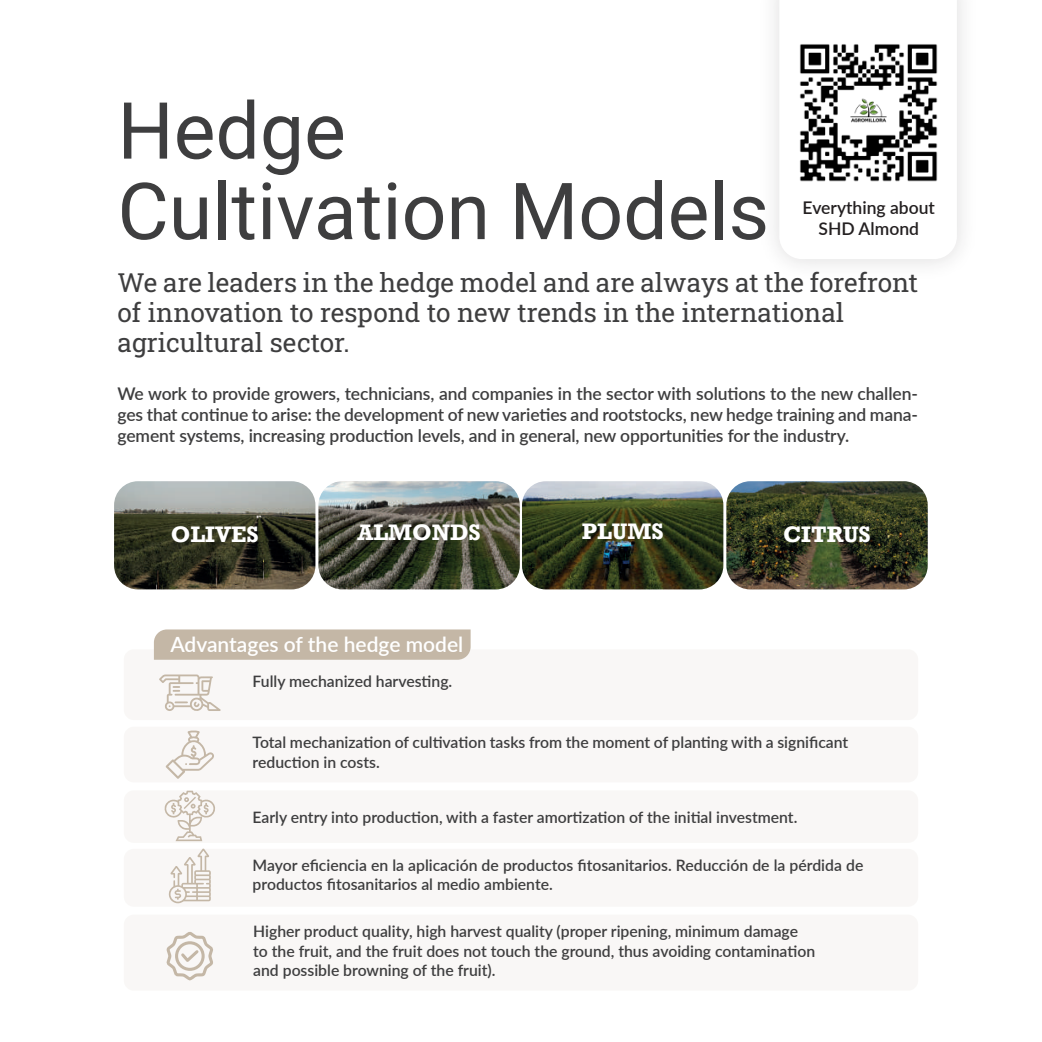
<style>
.page{position:relative;width:1042px;height:1042px;background:#fff}
.page>*{position:absolute;margin:0;border:0;box-sizing:border-box;transform-origin:0 0}
.t1{font:78.75px/80.5px "Roboto";color:#3e3e3f}
.t2{font:26.25px/30.1px "Roboto Slab";color:#3e3e3f}
.t3{font:700 23.1px "Rockwell";color:#fff}
.t4{font:600 21px "Lato";color:#fff}
.t5{font:600 17.5px/21px "Lato";letter-spacing:-.005em;color:#3e3e3f;text-align:justify}
.t6{font:600 17.5px/21px "Lato";color:#231f20;text-align:center}
.t7{font:600 15.75px/19.6px "Lato";color:#3e3e3f}
</style>
<div class="page">
<img style="left:114px;top:481px;width:201px;height:108px">
<img style="left:318px;top:481px;width:202px;height:108px">
<img style="left:522px;top:481px;width:201px;height:108px">
<img style="left:726px;top:481px;width:202px;height:108px">
<div style="left:124px;top:726px;width:794px;height:56px;background:#f9f7f6;border-radius:10px"></div>
<div style="left:124px;top:649px;width:794px;height:71px;background:#f9f7f6;border-radius:10px"></div>
<div style="left:124px;top:790px;width:794px;height:53px;background:#f9f7f6;border-radius:10px"></div>
<div style="left:124px;top:849px;width:794px;height:58px;background:#f9f7f6;border-radius:10px"></div>
<div style="left:124px;top:914px;width:794px;height:76px;background:#f9f7f6;border-radius:10px"></div>
<svg style="left:168px;top:848px;width:43px;height:55px"></svg>
<svg style="left:164px;top:790px;width:51px;height:51px"></svg>
<svg style="left:159px;top:674px;width:62px;height:37px"></svg>
<svg style="left:154px;top:629px;width:317px;height:31px;background:#c5b9a8"></svg>
<svg style="left:166px;top:932px;width:47px;height:48px"></svg>
<img style="left:787px;top:31px;width:162px;height:162px">
<svg style="left:165px;top:730px;width:49px;height:49px"></svg>
<h1 class="t1" style="left:117px;top:87px;width:653px">Hedge<br>Cultivation Models</h1>
<h2 class="t2" style="left:117px;top:266px;width:802px">We are leaders in the hedge model and are always at the forefront of innovation to respond to new trends in the international agricultural sector.</h2>
<p class="t5" style="left:117px;top:382px;width:802px">We work to provide growers, technicians, and companies in the sector with solutions to the new challen&shy;ges that continue to arise: the development of new varieties and rootstocks, new hedge training and mana&shy;gement systems, increasing production levels, and in general, new opportunities for the industry.</p>
<p class="t6" style="left:802px;top:197px;width:134px">Everything about<br>SHD Almond</p>
<h3 class="t3" style="left:171px;top:520px;width:90px">OLIVES</h3>
<h3 class="t3" style="left:357px;top:518px;width:125px">ALMONDS</h3>
<h3 class="t3" style="left:582px;top:517px;width:84px">PLUMS</h3>
<h3 class="t3" style="left:783px;top:520px;width:89px">CITRUS</h3>
<h3 class="t4" style="left:170px;top:629px;width:294px">Advantages of the hedge model</h3>
<p class="t7" style="left:253px;top:671px;width:201px">Fully mechanized harvesting.</p>
<p class="t7" style="left:253px;top:732px;width:597px">Total mechanization of cultivation tasks from the moment of planting with a significant reduction in costs.</p>
<p class="t7" style="left:253px;top:807px;width:546px">Early entry into production, with a faster amortization of the initial investment.</p>
<p class="t7" style="left:253px;top:854px;width:612px">Mayor eficiencia en la aplicación de productos fitosanitarios. Reducción de la pérdida de productos fitosanitarios al medio ambiente.</p>
<p class="t7" style="left:253px;top:921px;width:563px">Higher product quality, high harvest quality (proper ripening, minimum damage to the fruit, and the fruit does not touch the ground, thus avoiding contamination and possible browning of the fruit).</p>
</div>
